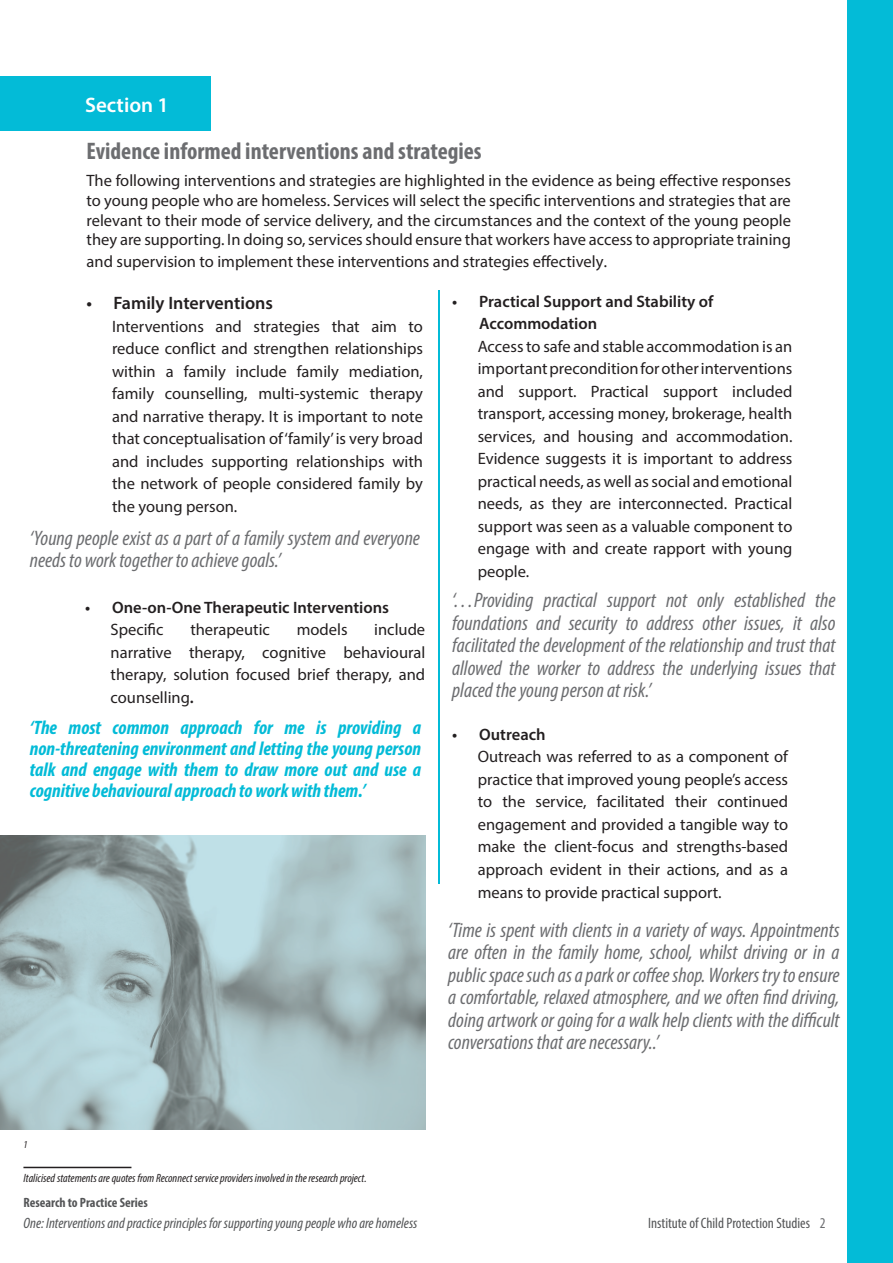
<style>
.page{position:relative;width:893px;height:1263px;background:#fff}
.page>*{position:absolute;margin:0;border:0;box-sizing:border-box;transform-origin:0 0}
.t1{font:700 condensed 24px "Myriad Pro";color:#6c6d70}
.t2{font:italic condensed 21px/22.5px "Myriad Pro";color:#6c6d70;text-align:justify}
.t3{font:600 21px "Myriad Pro";color:#fff}
.t4{font:italic 700 condensed 19.5px/21px "Myriad Pro";color:#03bbd7;text-align:justify}
.t5{font:600 18px "Myriad Pro";color:#231f20}
.t6{font:16.5px/22.5px "Myriad Pro";color:#231f20;text-align:justify}
.t7{font:600 16.5px/22.5px "Myriad Pro";color:#231f20}
.t8{font:italic condensed 15px "Myriad Pro";color:#545557}
.t9{font:condensed 15px "Myriad Pro";color:#545557}
.t10{font:700 condensed 13.5px "Myriad Pro";color:#545557}
.t11{font:italic condensed 12px "Myriad Pro";color:#231f20}
.t12{font:italic condensed 10.5px "Myriad Pro";color:#231f20}
.s1{font-family:"Minion Pro";font-size:18px}
.s2{font-weight:600}
.s3{color:#6c6d70}
</style>
<div class="page">
<div style="left:848px;top:0;width:45px;height:1263px;background:#03bbd7"></div>
<div style="left:0;top:77px;width:210px;height:54px;background:#03bbd7"></div>
<hr style="left:23px;top:1167px;width:108px;height:1px;background:#231f20">
<img style="left:0;top:835px;width:425px;height:295px">
<hr style="left:439px;top:290px;width:1px;height:594px;background:#03bbd7">
<p class="t3" style="left:85px;top:91px;width:85px">Section 1</p>
<h1 class="t1" style="left:87px;top:136px;width:397px">Evidence informed interventions and strategies</h1>
<p class="t6" style="left:87px;top:170px;width:706px;line-height:19.8px">The following interventions and strategies are highlighted in the evidence as being effective responses to young people who are homeless. Services will select the specific interventions and strategies that are relevant to their mode of service delivery, and the circumstances and the context of the young people they are supporting. In doing so, services should ensure that workers have access to appropriate training</p>
<p class="t6" style="left:87px;top:250px;width:523px">and supervision to implement these interventions and strategies effectively<span class="s1">.</span></p>
<p class="t5" style="left:87px;top:292px;width:188px">• Family Interventions</p>
<p class="t6" style="left:112px;top:315px;width:312px">Interventions and strategies that aim to reduce conflict and strengthen relationships within a family include family mediation, family counselling, multi-systemic therapy and narrative therapy. It is important to note that conceptualisation of ‘family’ is very broad and includes supporting relationships with the network of people considered family by the young person.</p>
<p class="t2" style="left:30px;top:526px;width:392px">‘Young people exist as a part of a family system and everyone needs to work together to achieve goals.’</p>
<p class="t7" style="left:479px;top:290px;width:236px;text-indent:-27px">• Practical Support and Stability of<br>Accommodation</p>
<p class="t6" style="left:478px;top:335px;width:316px">Access to safe and stable accommodation is an important precondition for other interventions and support. Practical support included transport, accessing money, brokerage, health services, and housing and accommodation.<br>Evidence suggests it is important to address practical needs, as well as social and emotional needs, as they are interconnected. Practical support was seen as a valuable component to engage with and create rapport with young people.</p>
<p class="t2" style="left:452px;top:589px;width:385px">‘…Providing practical support not only established the foundations and security to address other issues, it also facilitated the development of the relationship and trust that allowed the worker to address the underlying issues that placed the young person at risk.’</p>
<p class="t7" style="left:452px;top:723px;width:95px">• Outreach</p>
<p class="t6" style="left:478px;top:745px;width:312px">Outreach was referred to as a component of practice that improved young people’s access to the service, facilitated their continued engagement and provided a tangible way to make the client-focus and strengths-based approach evident in their actions, and as a means to provide practical support.</p>
<p class="t2" style="left:448px;top:918px;width:393px">‘Time is spent with clients in a variety of ways. Appointments are often in the family home, school, whilst driving or in a public space such as a park or coffee shop. Workers try to ensure a comfortable, relaxed atmosphere, and we often find driving, doing artwork or going for a walk help clients with the difficult conversations that are necessary..’</p>
<p class="t7" style="left:85px;top:596px;width:305px">• One-on-One Therapeutic Interventions</p>
<p class="t6" style="left:111px;top:618px;width:55px">Specific</p>
<p class="t6" style="left:190px;top:618px;width:81px">therapeutic</p>
<p class="t6" style="left:297px;top:618px;width:52px">models</p>
<p class="t6" style="left:111px;top:618px;width:316px;text-indent:264px">include narrative therapy, cognitive behavioural therapy, solution focused brief therapy, and counselling<span class="s2">.</span></p>
<p class="t4" style="left:30px;top:717px;width:393px">‘The most common approach for me is providing a non-threatening environment and letting the young person talk and engage with them to draw more out and use a cognitive behavioural approach to work with them.’</p>
<p class="t12" style="left:23px;top:1138px;width:6px">1</p>
<p class="t11" style="left:23px;top:1171px;width:345px">Italicised statements are quotes from Reconnect service providers involved in the research project.</p>
<p class="t10" style="left:23px;top:1194px;width:126px">Research to Practice Series</p>
<p class="t8" style="left:23px;top:1214px;width:395px">One: Interventions and practice principles for supporting young people who are homeless</p>
<p class="t9" style="left:648px;top:1214px;width:179px">Institute of Child Protection Studies <span class="s3">2</span></p>
</div>
